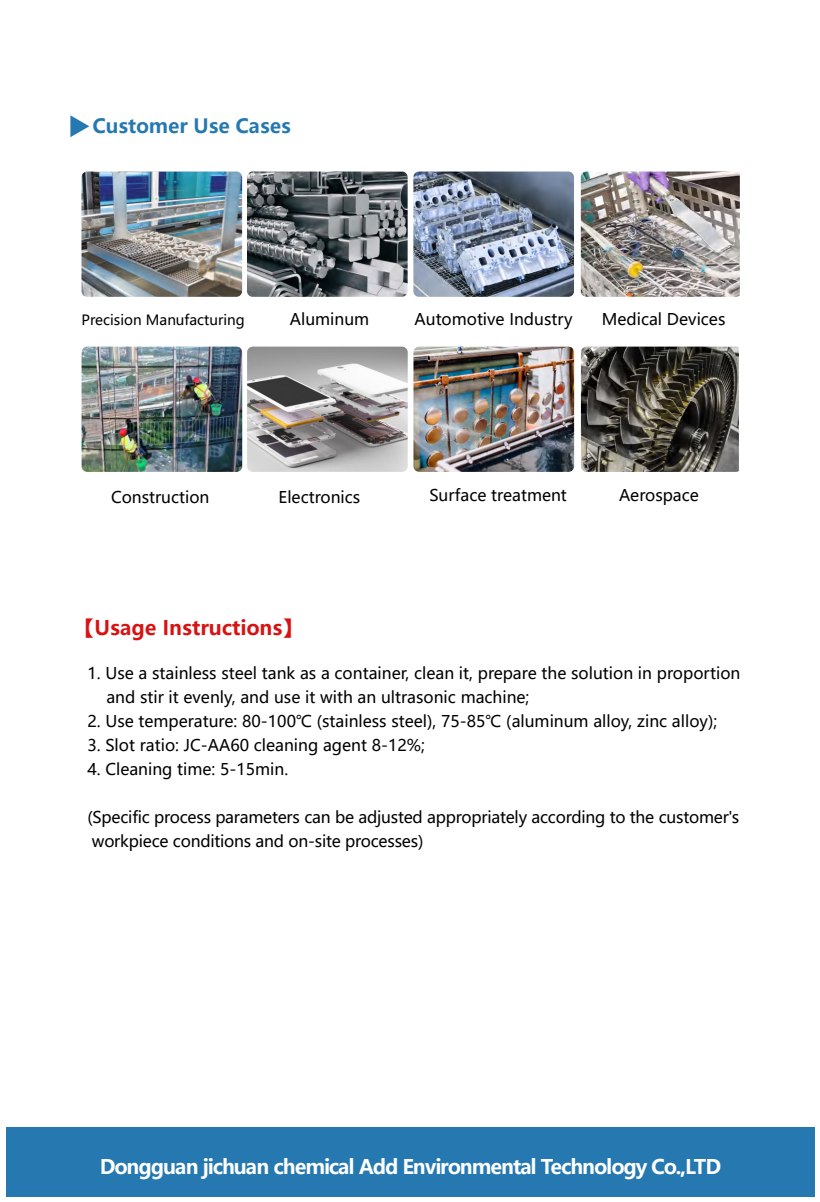
<style>
.page{position:relative;width:820px;height:1202px;background:#fff}
.page>*{position:absolute;margin:0;border:0;box-sizing:border-box;transform-origin:0 0}
.t1{font:700 20px "Microsoft Ya Hei";letter-spacing:-.05em;color:#fff}
.t2{font:700 20px "Microsoft Ya Hei";color:#d81212}
.t3{font:700 19.6px "Microsoft Ya Hei";color:#2679b0}
.t4{font:16px/24px "Microsoft Ya Hei";color:#000}
.t5{font:14px "Microsoft Ya Hei";color:#000}
</style>
<div class="page">
<svg style="left:70px;top:115px;width:19px;height:22px"></svg>
<div style="left:6px;top:1127px;width:808px;height:69px;background:#2679b0"></div>
<img style="left:580px;top:347px;width:158px;height:125px">
<img style="left:413px;top:347px;width:161px;height:125px">
<img style="left:81px;top:172px;width:161px;height:125px">
<img style="left:247px;top:172px;width:160px;height:125px">
<img style="left:413px;top:172px;width:160px;height:125px">
<img style="left:580px;top:172px;width:159px;height:125px">
<img style="left:247px;top:347px;width:160px;height:125px">
<img style="left:81px;top:347px;width:161px;height:125px">
<p class="t3" style="left:92px;top:112px;width:200px">Customer Use Cases</p>
<p class="t4" style="left:414px;top:306px;width:159px">Automotive Industry</p>
<p class="t4" style="left:290px;top:307px;width:81px">Aluminum</p>
<p class="t5" style="left:81px;top:311px;width:165px">Precision Manufacturing</p>
<p class="t4" style="left:601px;top:307px;width:125px">Medical Devices</p>
<p class="t4" style="left:111px;top:485px;width:100px">Construction</p>
<p class="t4" style="left:278px;top:485px;width:83px">Electronics</p>
<p class="t2" style="left:75px;top:614px;width:229px">【Usage Instructions】</p>
<p class="t4" style="left:429px;top:483px;width:139px">Surface treatment</p>
<p class="t4" style="left:618px;top:483px;width:81px">Aerospace</p>
<p class="t4" style="left:106px;top:661px;width:635px;text-indent:-19px">1. Use a stainless steel tank as a container, clean it, prepare the solution in proportion and stir it evenly, and use it with an ultrasonic machine;</p>
<p class="t4" style="left:87px;top:709px;width:631px">2. Use temperature: 80-100℃ (stainless steel), 75-85℃ (aluminum alloy, zinc alloy);</p>
<p class="t4" style="left:87px;top:733px;width:339px">3. Slot ratio: JC-AA60 cleaning agent 8-12%;</p>
<p class="t4" style="left:87px;top:757px;width:202px">4. Cleaning time: 5-15min.</p>
<p class="t4" style="left:87px;top:805px;width:653px">(Specific process parameters can be adjusted appropriately according to the customer's workpiece conditions and on-site processes)</p>
<p class="t1" style="left:100px;top:1152px;width:622px">Dongguan jichuan chemical Add Environmental Technology Co.,LTD</p>
</div>
